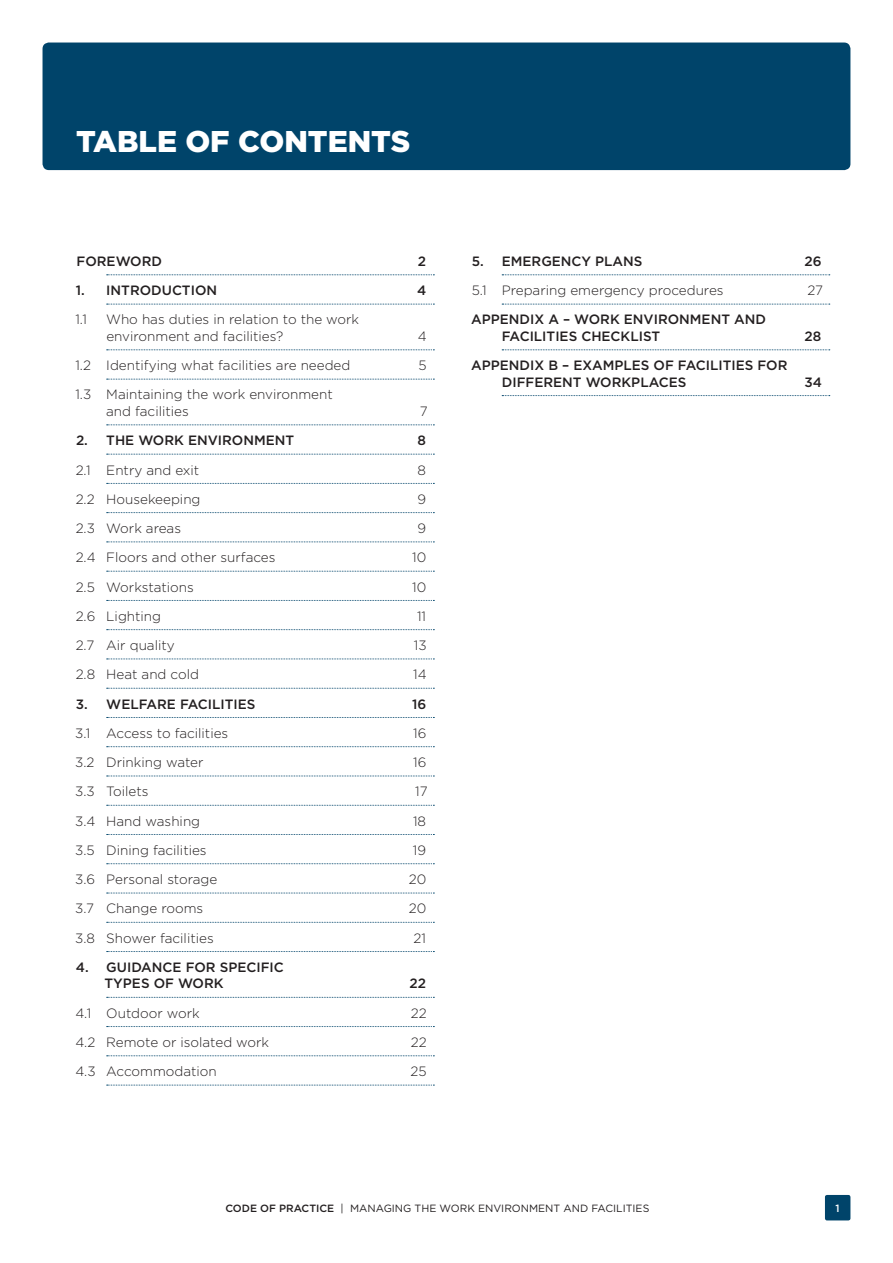
<style>
.page{position:relative;width:893px;height:1263px;background:#fff}
.page>*{position:absolute;margin:0;border:0;box-sizing:border-box;transform-origin:0 0}
.Header_1{font:900 30px "Gotham";color:#fff}
.Table_of_contents{font:300 13.5px/16.5px "Gotham";color:#231f20}
.Table_of_contents_bo{font:500 13.5px/16.5px "Gotham";color:#231f20}
.t1{font:10.5px "Gotham";color:#231f20}
.Body_copy{font:500 10.5px "Gotham";color:#fff}
.s1{font-weight:500}
</style>
<div class="page">
<div style="left:43px;top:43px;width:807px;height:127px;background:#00446a;border-radius:6px"></div>
<div style="left:825px;top:1195px;width:25px;height:25px;background:#00446a;border-radius:2px"></div>
<svg style="left:107px;top:274px;width:327px;height:1px"></svg>
<svg style="left:107px;top:304px;width:327px;height:1px"></svg>
<svg style="left:107px;top:349px;width:327px;height:1px"></svg>
<svg style="left:107px;top:379px;width:327px;height:1px"></svg>
<svg style="left:107px;top:424px;width:327px;height:1px"></svg>
<svg style="left:107px;top:454px;width:327px;height:1px"></svg>
<svg style="left:107px;top:483px;width:327px;height:1px"></svg>
<svg style="left:107px;top:512px;width:327px;height:1px"></svg>
<svg style="left:107px;top:541px;width:327px;height:1px"></svg>
<svg style="left:107px;top:571px;width:327px;height:1px"></svg>
<svg style="left:107px;top:600px;width:327px;height:1px"></svg>
<svg style="left:107px;top:629px;width:327px;height:1px"></svg>
<svg style="left:107px;top:658px;width:327px;height:1px"></svg>
<svg style="left:107px;top:688px;width:327px;height:1px"></svg>
<svg style="left:107px;top:717px;width:327px;height:1px"></svg>
<svg style="left:107px;top:746px;width:327px;height:1px"></svg>
<svg style="left:107px;top:776px;width:327px;height:1px"></svg>
<svg style="left:107px;top:805px;width:327px;height:1px"></svg>
<svg style="left:107px;top:834px;width:327px;height:1px"></svg>
<svg style="left:107px;top:863px;width:327px;height:1px"></svg>
<svg style="left:107px;top:893px;width:327px;height:1px"></svg>
<svg style="left:107px;top:922px;width:327px;height:1px"></svg>
<svg style="left:107px;top:951px;width:327px;height:1px"></svg>
<svg style="left:107px;top:997px;width:327px;height:1px"></svg>
<svg style="left:107px;top:1026px;width:327px;height:1px"></svg>
<svg style="left:107px;top:1055px;width:327px;height:1px"></svg>
<svg style="left:107px;top:1085px;width:327px;height:1px"></svg>
<svg style="left:502px;top:274px;width:328px;height:1px"></svg>
<svg style="left:502px;top:304px;width:328px;height:1px"></svg>
<svg style="left:502px;top:349px;width:328px;height:1px"></svg>
<svg style="left:502px;top:395px;width:328px;height:1px"></svg>
<p class="Header_1" style="left:76px;top:123px;width:336px">TABLE OF CONTENTS</p>
<p class="Table_of_contents_bo" style="left:77px;top:253px;width:87px">FOREWORD</p>
<p class="Table_of_contents_bo" style="left:418px;top:253px;width:10px">2</p>
<p class="Table_of_contents_bo" style="left:76px;top:282px;width:143px">1. INTRODUCTION</p>
<p class="Table_of_contents_bo" style="left:417px;top:282px;width:11px">4</p>
<p class="Table_of_contents" style="left:75px;top:311px;width:13px">1.1</p>
<p class="Table_of_contents" style="left:106px;top:311px;width:254px">Who has duties in relation to the work environment and facilities?</p>
<p class="Table_of_contents" style="left:418px;top:328px;width:10px">4</p>
<p class="Table_of_contents" style="left:75px;top:357px;width:276px">1.2 Identifying what facilities are needed</p>
<p class="Table_of_contents" style="left:419px;top:357px;width:10px">5</p>
<p class="Table_of_contents" style="left:106px;top:386px;width:228px;text-indent:-31px">1.3 Maintaining the work environment and facilities</p>
<p class="Table_of_contents" style="left:420px;top:403px;width:9px">7</p>
<p class="Table_of_contents_bo" style="left:76px;top:432px;width:220px">2. THE WORK ENVIRONMENT</p>
<p class="Table_of_contents_bo" style="left:417px;top:432px;width:10px">8</p>
<p class="Table_of_contents" style="left:76px;top:461px;width:125px">2.1 Entry and exit</p>
<p class="Table_of_contents" style="left:418px;top:461px;width:10px">8</p>
<p class="Table_of_contents" style="left:76px;top:491px;width:126px">2.2 Housekeeping</p>
<p class="Table_of_contents" style="left:417px;top:491px;width:10px">9</p>
<p class="Table_of_contents" style="left:76px;top:520px;width:107px">2.3 Work areas</p>
<p class="Table_of_contents" style="left:417px;top:520px;width:10px">9</p>
<p class="Table_of_contents" style="left:76px;top:549px;width:201px">2.4 Floors and other surfaces</p>
<p class="Table_of_contents" style="left:412px;top:549px;width:16px">10</p>
<p class="Table_of_contents" style="left:76px;top:578px;width:120px">2.5 Workstations</p>
<p class="Table_of_contents" style="left:412px;top:578px;width:16px">10</p>
<p class="Table_of_contents" style="left:76px;top:608px;width:87px">2.6 Lighting</p>
<p class="Table_of_contents" style="left:417px;top:608px;width:11px">11</p>
<p class="Table_of_contents" style="left:76px;top:637px;width:101px">2.7 Air quality</p>
<p class="Table_of_contents" style="left:414px;top:637px;width:14px">13</p>
<p class="Table_of_contents" style="left:76px;top:666px;width:125px">2.8 Heat and cold</p>
<p class="Table_of_contents" style="left:413px;top:666px;width:15px">14</p>
<p class="Table_of_contents_bo" style="left:76px;top:695px;width:181px">3. WELFARE FACILITIES</p>
<p class="Table_of_contents_bo" style="left:412px;top:695px;width:16px">16</p>
<p class="Table_of_contents" style="left:75px;top:725px;width:155px">3.1 Access to facilities</p>
<p class="Table_of_contents" style="left:413px;top:725px;width:15px">16</p>
<p class="Table_of_contents" style="left:75px;top:754px;width:130px">3.2 Drinking water</p>
<p class="Table_of_contents" style="left:413px;top:754px;width:15px">16</p>
<p class="Table_of_contents" style="left:75px;top:783px;width:75px">3.3 Toilets</p>
<p class="Table_of_contents" style="left:415px;top:783px;width:14px">17</p>
<p class="Table_of_contents" style="left:75px;top:812px;width:127px">3.4 Hand washing</p>
<p class="Table_of_contents" style="left:413px;top:812px;width:15px">18</p>
<p class="Table_of_contents" style="left:75px;top:842px;width:133px">3.5 Dining facilities</p>
<p class="Table_of_contents" style="left:413px;top:842px;width:15px">19</p>
<p class="Table_of_contents" style="left:75px;top:871px;width:144px">3.6 Personal storage</p>
<p class="Table_of_contents" style="left:409px;top:871px;width:19px">20</p>
<p class="Table_of_contents" style="left:75px;top:900px;width:130px">3.7 Change rooms</p>
<p class="Table_of_contents" style="left:409px;top:900px;width:19px">20</p>
<p class="Table_of_contents" style="left:75px;top:929px;width:140px">3.8 Shower facilities</p>
<p class="Table_of_contents" style="left:414px;top:929px;width:14px">21</p>
<p class="Table_of_contents_bo" style="left:105px;top:959px;width:181px;text-indent:-29px">4. GUIDANCE FOR SPECIFIC<br>TYPES OF WORK</p>
<p class="Table_of_contents_bo" style="left:410px;top:975px;width:18px">22</p>
<p class="Table_of_contents" style="left:75px;top:1004px;width:126px">4.1 Outdoor work</p>
<p class="Table_of_contents" style="left:411px;top:1004px;width:17px">22</p>
<p class="Table_of_contents" style="left:75px;top:1034px;width:195px">4.2 Remote or isolated work</p>
<p class="Table_of_contents" style="left:411px;top:1034px;width:17px">22</p>
<p class="Table_of_contents" style="left:75px;top:1063px;width:143px">4.3 Accommodation</p>
<p class="Table_of_contents" style="left:411px;top:1063px;width:18px">25</p>
<p class="Table_of_contents_bo" style="left:472px;top:253px;width:172px">5. EMERGENCY PLANS</p>
<p class="Table_of_contents_bo" style="left:804px;top:253px;width:19px">26</p>
<p class="Table_of_contents" style="left:472px;top:282px;width:253px">5.1 Preparing emergency procedures</p>
<p class="Table_of_contents" style="left:807px;top:282px;width:17px">27</p>
<p class="Table_of_contents_bo" style="left:502px;top:311px;width:266px;text-indent:-31px">APPENDIX A – WORK ENVIRONMENT AND<br>FACILITIES CHECKLIST</p>
<p class="Table_of_contents_bo" style="left:804px;top:328px;width:18px">28</p>
<p class="Table_of_contents_bo" style="left:502px;top:357px;width:287px;text-indent:-31px">APPENDIX B – EXAMPLES OF FACILITIES FOR<br>DIFFERENT WORKPLACES</p>
<p class="Table_of_contents_bo" style="left:804px;top:374px;width:19px">34</p>
<p class="t1" style="left:225px;top:1202px;width:425px"><span class="s1">CODE OF PRACTICE</span> | MANAGING THE WORK ENVIRONMENT AND FACILITIES</p>
<p class="Body_copy" style="left:836px;top:1202px;width:6px">1</p>
</div>
